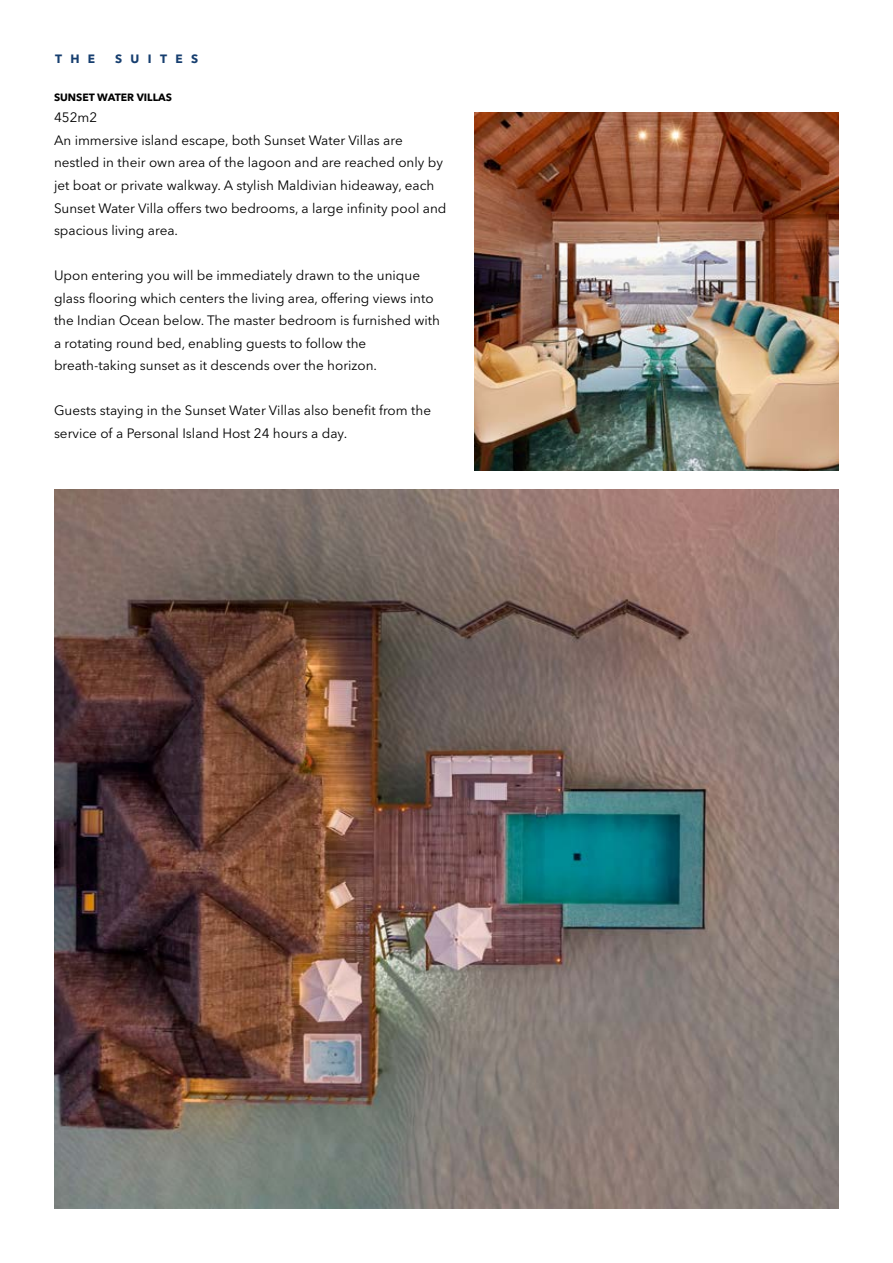
<style>
.page{position:relative;width:893px;height:1263px;background:#fff}
.page>*{position:absolute;margin:0;border:0;box-sizing:border-box;transform-origin:0 0}
.t1{font:13.5px/22.5px "Avenir Next LT Pro";color:#000}
.t2{font:700 12px "Avenir Next LT Pro";letter-spacing:.7em;color:#163e6f}
.t3{font:700 10.5px "Avenir Next LT Pro";color:#000}
</style>
<div class="page">
<img style="left:475px;top:112px;width:364px;height:359px">
<img style="left:54px;top:489px;width:785px;height:720px">
<p class="t2" style="left:55px;top:52px;width:42px">THE</p>
<p class="t2" style="left:115px;top:52px;width:85px">SUITES</p>
<p class="t3" style="left:54px;top:91px;width:120px">SUNSET WATER VILLAS</p>
<p class="t1" style="left:54px;top:106px;width:394px">452m2<br>An immersive island escape, both Sunset Water Villas are nestled in their own area of the lagoon and are reached only by jet boat or private walkway. A stylish Maldivian hideaway, each Sunset Water Villa offers two bedrooms, a large infinity pool and spacious living area.</p>
<p class="t1" style="left:54px;top:264px;width:387px">Upon entering you will be immediately drawn to the unique glass flooring which centers the living area, offering views into the Indian Ocean below. The master bedroom is furnished with a rotating round bed, enabling guests to follow the breath-taking sunset as it descends over the horizon.</p>
<p class="t1" style="left:54px;top:399px;width:379px">Guests staying in the Sunset Water Villas also benefit from the service of a Personal Island Host 24 hours a day.</p>
</div>
